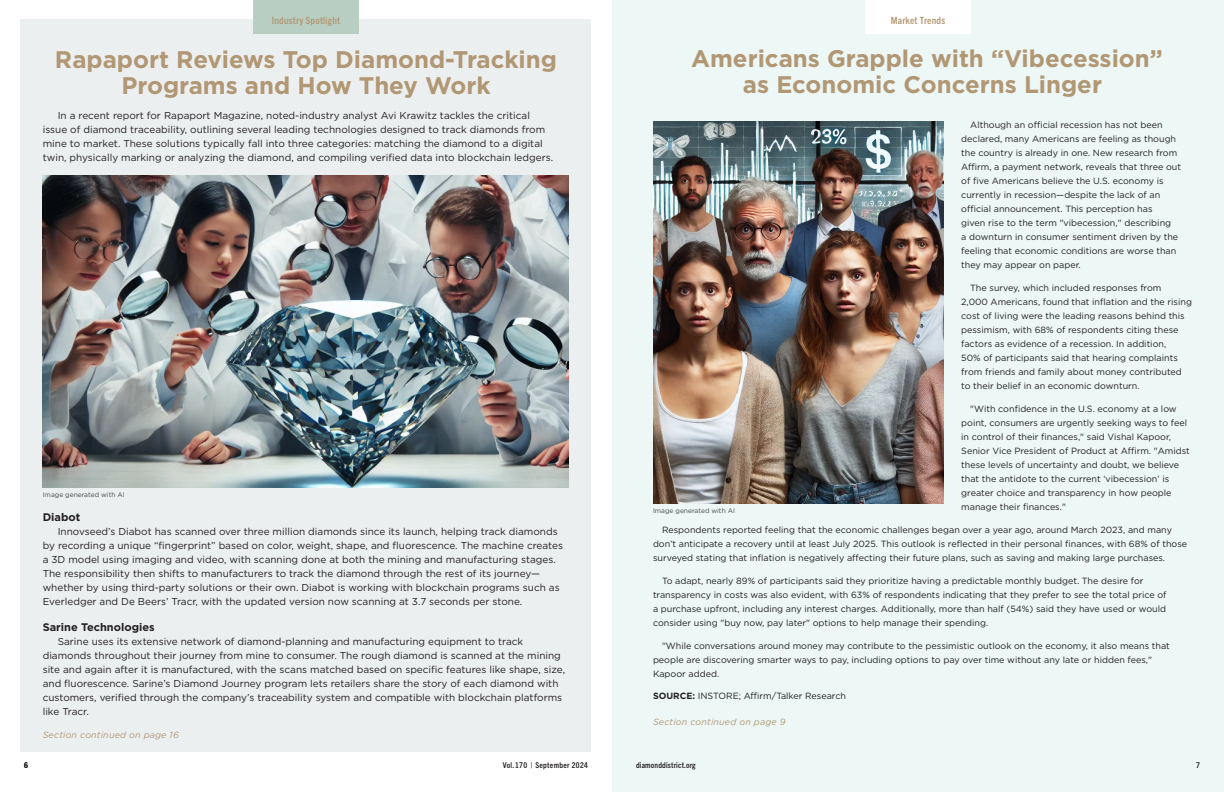
<style>
.page{position:relative;width:1224px;height:792px;background:#fff}
.page>*{position:absolute;margin:0;border:0;box-sizing:border-box;transform-origin:0 0}
.Market_Trends_Industry_Spotlight_-_Text_{font:700 24px/26px "Gotham";color:#b19773;text-align:center}
.Market_Trends_-_Text_-_Small_-_10_14{font:700 11px "Gotham";color:#231f20}
.Market_Trends_-_Text_-_Small_-_10_14-2{font:10px/14px "Gotham";color:#231f20}
.t1{font:700 condensed 10px "Trade Gothic Next LT Pro";letter-spacing:.02em;color:#b19773}
.Market_Trends_Industry_Spotlight_-_Text_-2{font:9px/14px "Gotham";color:#231f20}
.t2{font:italic 9px "Gotham";letter-spacing:.02em;color:#b19773}
.t3{font:700 condensed 8px "Trade Gothic Next LT Pro";letter-spacing:.02em;color:#231f20}
.t4{font:700 condensed 8px "Trade Gothic Next LT Pro";letter-spacing:.04em;color:#231f20}
.Universal_-_Photo_Credits_-_7_9{font:6.7px "Gotham";color:#464748}
.s1{font-weight:700}
</style>
<div class="page">
<div style="left:612px;top:0;width:612px;height:792px;background:#ecf7f6"></div>
<div style="left:21px;top:20px;width:570px;height:732px;background:#eceff0"></div>
<div style="left:253px;top:0;width:106px;height:33px;background:#b9cec2"></div>
<div style="left:865px;top:0;width:106px;height:33px;background:#fff"></div>
<img style="left:43px;top:175px;width:526px;height:312px">
<img style="left:653px;top:121px;width:290px;height:383px">
<p class="t1" style="left:272px;top:13px;width:70px">Industry Spotlight</p>
<p class="t1" style="left:891px;top:13px;width:56px">Market Trends</p>
<p class="t1" style="left:884px;top:13px;width:70px">Industry Spotlight</p>
<p class="t1" style="left:273px;top:16px;width:68px">Partnership News</p>
<p class="Market_Trends_Industry_Spotlight_-_Text_" style="left:55px;top:46px;width:504px">Rapaport Reviews Top Diamond-Tracking<br>Programs and How They Work</p>
<p class="Market_Trends_-_Text_-_Small_-_10_14-2" style="left:43px;top:108px;width:512px;text-indent:15px">In a recent report for Rapaport Magazine, noted-industry analyst Avi Krawitz tackles the critical issue of diamond traceability, outlining several leading technologies designed to track diamonds from mine to market. These solutions typically fall into three categories: matching the diamond to a digital twin, physically marking or analyzing the diamond, and compiling verified data into blockchain ledgers.</p>
<p class="Universal_-_Photo_Credits_-_7_9" style="left:43px;top:491px;width:84px">Image generated with AI</p>
<p class="Market_Trends_-_Text_-_Small_-_10_14" style="left:43px;top:510px;width:39px">Diabot</p>
<p class="Market_Trends_-_Text_-_Small_-_10_14-2" style="left:43px;top:524px;width:522px;text-indent:15px">Innovseed’s Diabot has scanned over three million diamonds since its launch, helping track diamonds by recording a unique “fingerprint” based on color, weight, shape, and fluorescence. The machine creates a 3D model using imaging and video, with scanning done at both the mining and manufacturing stages.<br>The responsibility then shifts to manufacturers to track the diamond through the rest of its journey— whether by using third-party solutions or their own. Diabot is working with blockchain programs such as Everledger and De Beers’ Tracr, with the updated version now scanning at 3.7 seconds per stone.</p>
<p class="Market_Trends_-_Text_-_Small_-_10_14" style="left:43px;top:620px;width:114px">Sarine Technologies</p>
<p class="Market_Trends_-_Text_-_Small_-_10_14-2" style="left:43px;top:634px;width:524px;text-indent:15px">Sarine uses its extensive network of diamond-planning and manufacturing equipment to track diamonds throughout their journey from mine to consumer. The rough diamond is scanned at the mining site and again after it is manufactured, with the scans matched based on specific features like shape, size, and fluorescence. Sarine’s Diamond Journey program lets retailers share the story of each diamond with customers, verified through the company’s traceability system and compatible with blockchain platforms like Tracr.</p>
<p class="t2" style="left:43px;top:729px;width:138px">Section continued on page 16</p>
<p class="Market_Trends_Industry_Spotlight_-_Text_" style="left:691px;top:45px;width:473px">Americans Grapple with “Vibecession” as Economic Concerns Linger</p>
<p class="Market_Trends_Industry_Spotlight_-_Text_-2" style="left:961px;top:117px;width:221px;text-indent:9px">Although an official recession has not been declared, many Americans are feeling as though the country is already in one. New research from Affirm, a payment network, reveals that three out of five Americans believe the U.S. economy is currently in recession—despite the lack of an official announcement. This perception has<br>given rise to the term "vibecession," describing<br>a downturn in consumer sentiment driven by the feeling that economic conditions are worse than they may appear on paper.</p>
<p class="Market_Trends_Industry_Spotlight_-_Text_-2" style="left:961px;top:280px;width:232px;text-indent:9px">The survey, which included responses from<br>2,000 Americans, found that inflation and the rising cost of living were the leading reasons behind this pessimism, with 68% of respondents citing these factors as evidence of a recession. In addition,<br>50% of participants said that hearing complaints from friends and family about money contributed to their belief in an economic downturn.</p>
<p class="Market_Trends_Industry_Spotlight_-_Text_-2" style="left:961px;top:401px;width:230px;text-indent:9px">"With confidence in the U.S. economy at a low point, consumers are urgently seeking ways to feel in control of their finances," said Vishal Kapoor, Senior Vice President of Product at Affirm. "Amidst these levels of uncertainty and doubt, we believe that the antidote to the current ‘vibecession’ is greater choice and transparency in how people manage their finances."</p>
<p class="Market_Trends_Industry_Spotlight_-_Text_-2" style="left:653px;top:522px;width:536px;text-indent:9px">Respondents reported feeling that the economic challenges began over a year ago, around March 2023, and many don’t anticipate a recovery until at least July 2025. This outlook is reflected in their personal finances, with 68% of those surveyed stating that inflation is negatively affecting their future plans, such as saving and making large purchases.</p>
<p class="Market_Trends_Industry_Spotlight_-_Text_-2" style="left:653px;top:573px;width:515px;text-indent:9px">To adapt, nearly 89% of participants said they prioritize having a predictable monthly budget. The desire for transparency in costs was also evident, with 63% of respondents indicating that they prefer to see the total price of a purchase upfront, including any interest charges. Additionally, more than half (54%) said they have used or would consider using "buy now, pay later" options to help manage their spending.</p>
<p class="Market_Trends_Industry_Spotlight_-_Text_-2" style="left:653px;top:638px;width:518px;text-indent:9px">"While conversations around money may contribute to the pessimistic outlook on the economy, it also means that people are discovering smarter ways to pay, including options to pay over time without any late or hidden fees,"<br>Kapoor added.</p>
<p class="Market_Trends_Industry_Spotlight_-_Text_-2" style="left:653px;top:688px;width:195px"><span class="s1">SOURCE:</span> INSTORE; Affirm/Talker Research</p>
<p class="Universal_-_Photo_Credits_-_7_9" style="left:653px;top:507px;width:84px">Image generated with AI</p>
<p class="t2" style="left:653px;top:716px;width:134px">Section continued on page 9</p>
<p class="t3" style="left:24px;top:760px;width:5px">6</p>
<p class="t4" style="left:503px;top:760px;width:87px">Vol. 170 | September 2024</p>
<p class="t3" style="left:1196px;top:760px;width:5px">7</p>
<p class="t3" style="left:636px;top:760px;width:61px">diamonddistrict.org</p>
</div>
